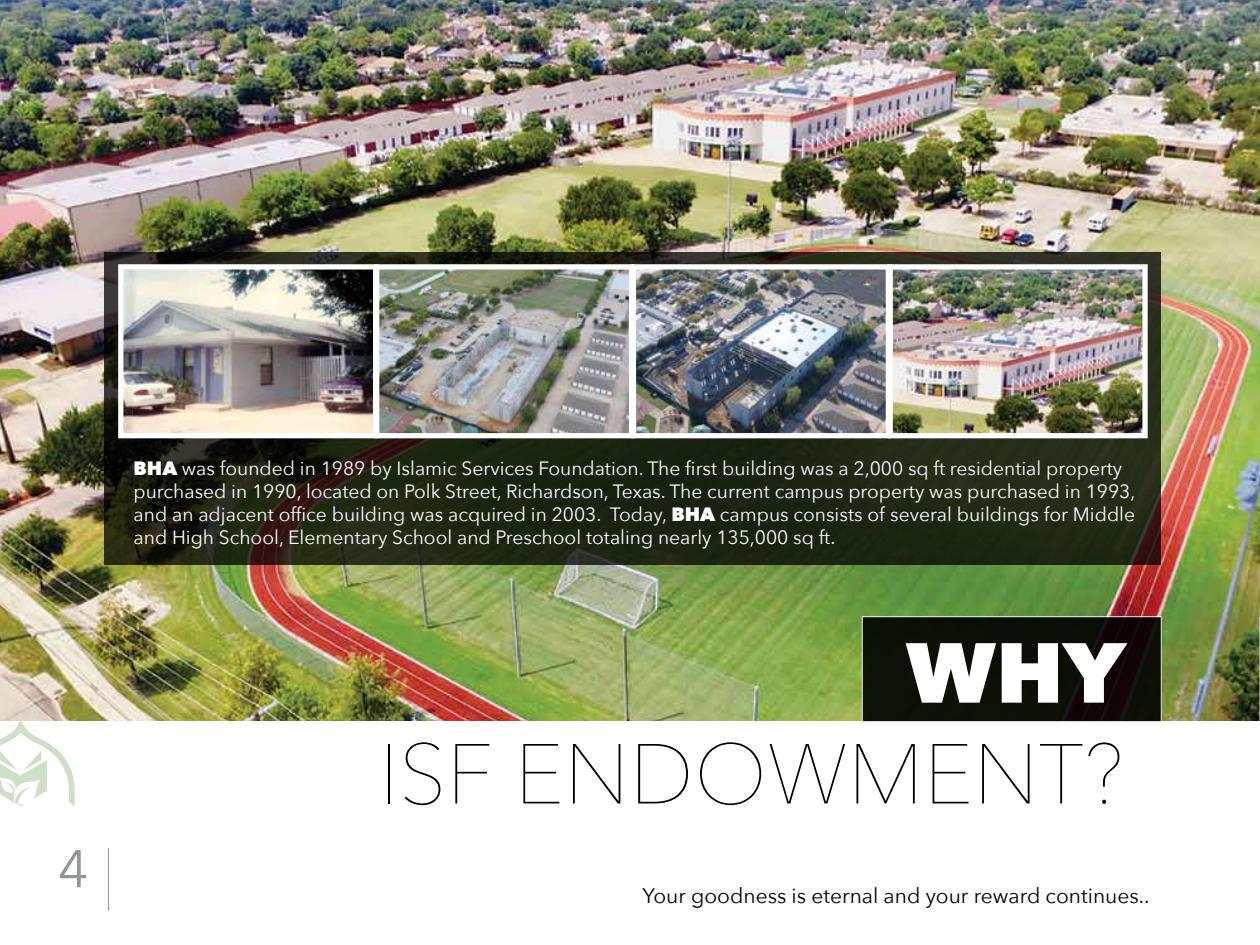
<style>
.page{position:relative;width:1260px;height:945px;background:#fff}
.page>*{position:absolute;margin:0;border:0;box-sizing:border-box;transform-origin:0 0}
.t1{font:200 84px "Avenir Next";color:#000}
.t2{font:800 84px "Avenir Next";color:#fff}
.t3{font:52.5px "Avenir Next";color:#939598}
.t4{font:21px "Avenir Next";color:#000}
.t5{font:19.25px/23.1px "Avenir Next";color:#fff}
.s1{font-weight:800}
</style>
<div class="page">
<img style="left:0;top:0;width:1260px;height:721px">
<div style="left:862px;top:617px;width:299px;height:105px;background:linear-gradient(to right,#0b1306,#0f0906)"></div>
<div style="left:862px;top:616px;width:300px;height:106px;border:1px solid #fff"></div>
<svg style="left:1259px;top:616px;width:1px;height:105px"></svg>
<svg style="left:105px;top:252px;width:1056px;height:312px;background:#1f2413"></svg>
<img style="left:380px;top:270px;width:248px;height:162px">
<div style="left:374px;top:264px;width:260px;height:174px;border:5px solid #fff"></div>
<img style="left:124px;top:270px;width:248px;height:162px">
<div style="left:118px;top:264px;width:260px;height:174px;border:5px solid #fff"></div>
<img style="left:637px;top:270px;width:248px;height:162px">
<div style="left:631px;top:264px;width:260px;height:174px;border:5px solid #fff"></div>
<img style="left:894px;top:270px;width:248px;height:162px">
<div style="left:888px;top:264px;width:260px;height:174px;border:5px solid #fff"></div>
<hr style="left:108px;top:848px;width:1px;height:63px;background:#939598">
<svg style="left:0;top:633px;width:75px;height:174px"></svg>
<h2 class="t3" style="left:58px;top:825px;width:32px">4</h2>
<p class="t5" style="left:134px;top:456px;width:1003px"><span class="s1">BHA</span> was founded in 1989 by Islamic Services Foundation. The first building was a 2,000 sq ft residential property purchased in 1990, located on Polk Street, Richardson, Texas. The current campus property was purchased in 1993, and an adjacent office building was acquired in 2003. Today, <span class="s1">BHA</span> campus consists of several buildings for Middle and High School, Elementary School and Preschool totaling nearly 135,000 sq ft.</p>
<h1 class="t2" style="left:906px;top:621px;width:221px">WHY</h1>
<h1 class="t1" style="left:379px;top:703px;width:746px">ISF ENDOWMENT?</h1>
<p class="t4" style="left:643px;top:878px;width:509px">Your goodness is eternal and your reward continues..</p>
</div>
